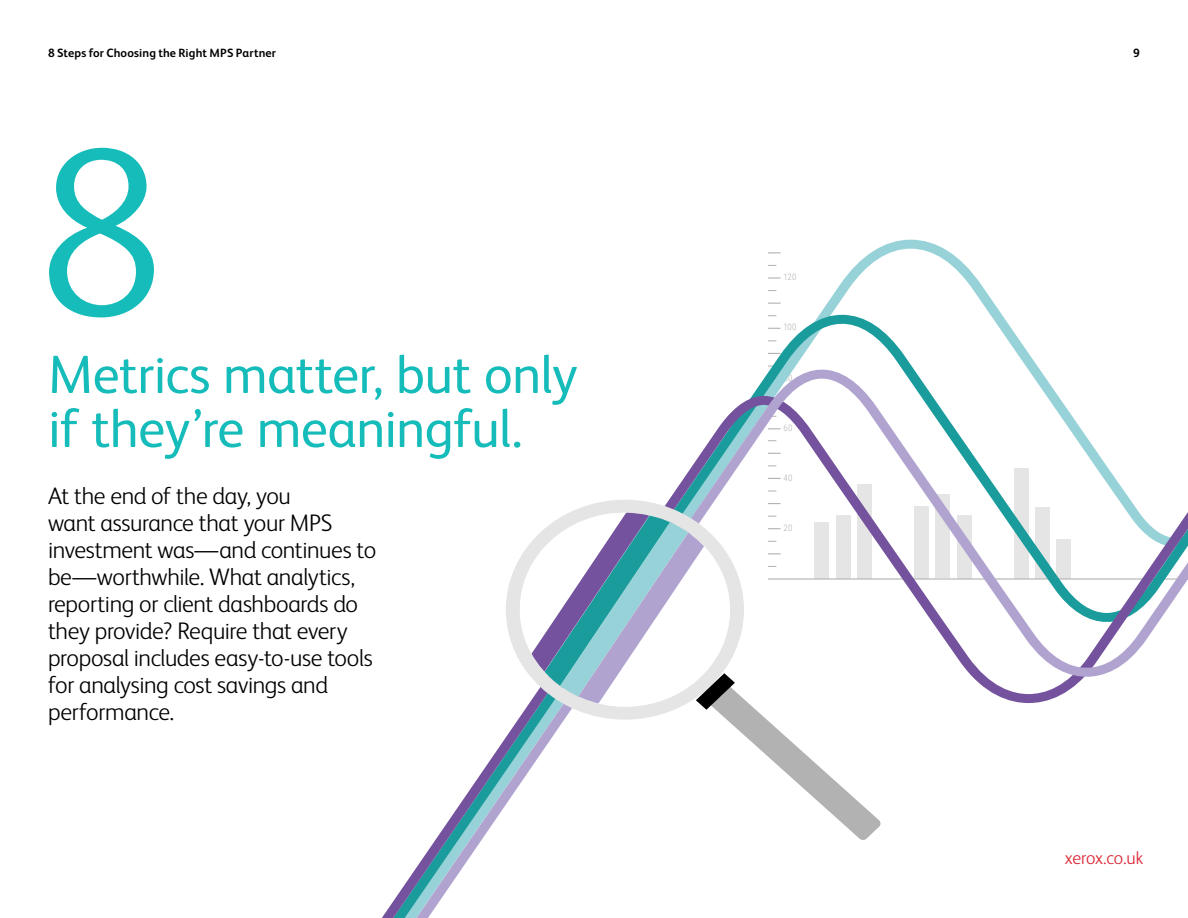
<style>
.page{position:relative;width:1188px;height:918px;background:#fff}
.page>*{position:absolute;margin:0;border:0;box-sizing:border-box;transform-origin:0 0}
.t1{font:300 240px "Xerox Sans";color:#15bcba}
.t2{font:54px/54px "Xerox Sans";letter-spacing:-.01em;color:#15bcba}
.t3{font:300 24px/27px "Xerox Sans";letter-spacing:-.015em;color:#000}
.t4{font:300 18px "Xerox Sans";letter-spacing:-.015em;color:#d92231}
.t5{font:700 12px "Xerox Sans";letter-spacing:.01em;color:#000}
.t6{font:300 9px "Roboto Condensed";letter-spacing:.01em;color:#b2b2b2}
</style>
<div class="page">
<svg style="left:393px;top:289px;width:795px;height:629px"></svg>
<svg style="left:506px;top:500px;width:238px;height:220px"></svg>
<svg style="left:519px;top:511px;width:362px;height:329px"></svg>
<p class="t5" style="left:48px;top:45px;width:230px">8 Steps for Choosing the Right MPS Partner</p>
<h1 class="t1" style="left:37px;top:76px;width:131px">8</h1>
<h2 class="t2" style="left:48px;top:345px;width:531px">Metrics matter, but only if they’re meaningful.</h2>
<p class="t3" style="left:48px;top:481px;width:330px">At the end of the day, you<br>want assurance that your MPS investment was—and continues to be—worthwhile. What analytics, reporting or client dashboards do they provide? Require that every proposal includes easy-to-use tools for analysing cost savings and performance.</p>
<p class="t6" style="left:784px;top:271px;width:14px">120</p>
<p class="t6" style="left:784px;top:321px;width:14px">100</p>
<p class="t6" style="left:784px;top:371px;width:10px">80</p>
<p class="t6" style="left:784px;top:422px;width:10px">60</p>
<p class="t6" style="left:784px;top:471px;width:10px">40</p>
<p class="t6" style="left:784px;top:521px;width:10px">20</p>
<p class="t5" style="left:1133px;top:45px;width:8px">9</p>
<p class="t4" style="left:1065px;top:846px;width:80px">xerox.co.uk</p>
</div>
